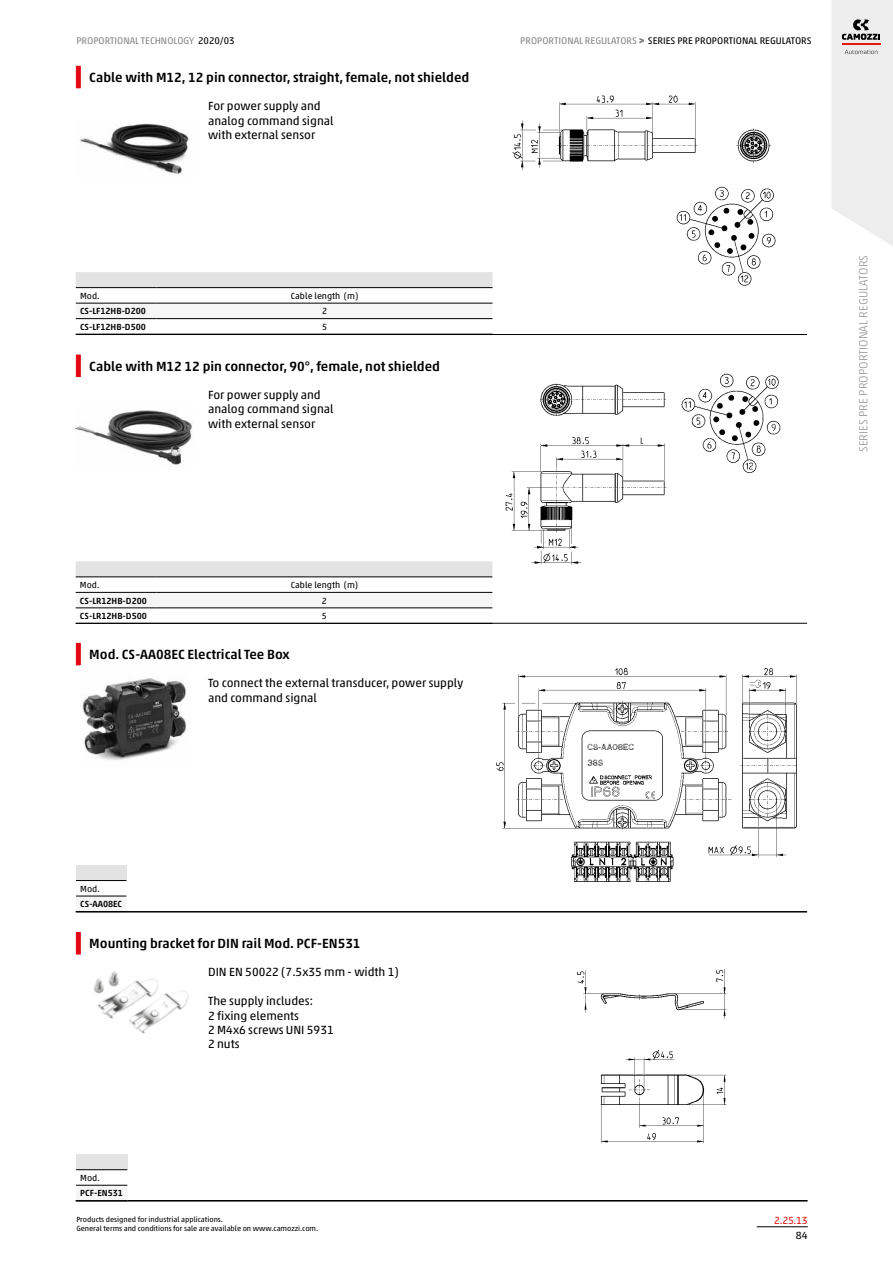
<style>
.page{position:relative;width:893px;height:1263px;background:#fff}
.page>*{position:absolute;margin:0;border:0;box-sizing:border-box;transform-origin:0 0}
.t1{font:500 13.5px "Akko W1 G";color:#000}
.t2{font:12px/14.4px "Akko W1 G";color:#000}
.t3{font:300 12px "Akko W1 G";color:#9d9d9c}
.t4{font:10.5px "Akko W1 G";color:#df1b12}
.t5{font:10.5px "Akko W1 G";color:#000}
.t6{font:9.75px "Akko W1 G";color:#000}
.t7{font:9.75px "Akko W1 G";color:#878787}
.t8{font:500 9px "Akko W1 G";color:#000}
.t9{font:9px "Akko W1 G";color:#000}
.t10{font:7.5px/9px "Akko W1 G";color:#000}
.s1{color:#000}
.s2{color:#878787}
.s3{font-size:9px;color:#878787}
</style>
<div class="page">
<svg style="left:832px;top:0;width:61px;height:246px;background:#e9e8e8"></svg>
<hr style="left:757px;top:1226px;width:51px;height:1px;background:#000">
<hr style="left:76px;top:1200px;width:732px;height:1px;background:#000">
<svg style="left:76px;top:561px;width:416px;height:16px;background:#dadada"></svg>
<svg style="left:76px;top:607px;width:416px;height:1px"></svg>
<hr style="left:76px;top:608px;width:80px;height:1px;background:#000">
<hr style="left:156px;top:608px;width:336px;height:1px;background:#000">
<hr style="left:76px;top:577px;width:80px;height:1px;background:#000">
<hr style="left:76px;top:592px;width:80px;height:1px;background:#000">
<hr style="left:156px;top:577px;width:336px;height:1px;background:#000">
<hr style="left:156px;top:592px;width:336px;height:1px;background:#000">
<img style="left:505px;top:373px;width:276px;height:192px">
<div style="left:76px;top:272px;width:416px;height:15px;background:#e3e3e3"></div>
<hr style="left:76px;top:318px;width:81px;height:1px;background:#000">
<hr style="left:157px;top:318px;width:335px;height:1px;background:#000">
<hr style="left:76px;top:287px;width:81px;height:1px;background:#000">
<hr style="left:76px;top:303px;width:81px;height:1px;background:#000">
<hr style="left:157px;top:287px;width:335px;height:1px;background:#000">
<hr style="left:157px;top:303px;width:335px;height:1px;background:#000">
<img style="left:512px;top:95px;width:264px;height:191px">
<svg style="left:76px;top:66px;width:5px;height:22px"></svg>
<hr style="left:76px;top:334px;width:731px;height:1px;background:#000">
<svg style="left:76px;top:355px;width:5px;height:22px"></svg>
<hr style="left:76px;top:623px;width:731px;height:1px;background:#000">
<hr style="left:76px;top:912px;width:731px;height:1px;background:#000">
<svg style="left:76px;top:932px;width:5px;height:22px"></svg>
<img style="left:80px;top:123px;width:109px;height:52px">
<img style="left:75px;top:410px;width:119px;height:55px">
<svg style="left:76px;top:643px;width:5px;height:22px"></svg>
<div style="left:76px;top:865px;width:50px;height:15px;background:#e3e3e3"></div>
<div style="left:76px;top:896px;width:50px;height:15px;background:#f6f6f6"></div>
<hr style="left:76px;top:880px;width:50px;height:1px;background:#000">
<hr style="left:76px;top:896px;width:50px;height:1px;background:#000">
<hr style="left:76px;top:911px;width:731px;height:1px;background:#000">
<img style="left:496px;top:667px;width:301px;height:215px">
<img style="left:82px;top:678px;width:104px;height:82px">
<div style="left:76px;top:1154px;width:51px;height:16px;background:#e3e3e3"></div>
<div style="left:76px;top:1185px;width:51px;height:16px;background:#f6f6f6"></div>
<hr style="left:76px;top:1169px;width:51px;height:1px;background:#000">
<hr style="left:76px;top:1185px;width:51px;height:1px;background:#000">
<hr style="left:76px;top:1200px;width:731px;height:1px;background:#000">
<img style="left:577px;top:968px;width:150px;height:176px">
<img style="left:94px;top:971px;width:94px;height:63px">
<p class="t7" style="left:76px;top:33px;width:160px">PROPORTIONAL TECHNOLOGY <span class="s1">2020/03</span></p>
<p class="t6" style="left:520px;top:33px;width:293px"><span class="s2">PROPORTIONAL REGULATORS</span> <span class="s3">&gt;</span> SERIES PRE PROPORTIONAL REGULATORS</p>
<p class="t1" style="left:89px;top:68px;width:382px">Cable with M12, 12 pin connector, straight, female, not shielded</p>
<p class="t2" style="left:208px;top:98px;width:127px">For power supply and analog command signal with external sensor</p>
<p class="t9" style="left:80px;top:289px;width:21px">Mod.</p>
<p class="t9" style="left:291px;top:289px;width:69px">Cable length (m)</p>
<p class="t8" style="left:80px;top:305px;width:68px">CS-LF12HB-D200</p>
<p class="t9" style="left:322px;top:305px;width:7px">2</p>
<p class="t8" style="left:80px;top:320px;width:68px">CS-LF12HB-D500</p>
<p class="t9" style="left:322px;top:320px;width:7px">5</p>
<p class="t1" style="left:89px;top:356px;width:352px">Cable with M12 12 pin connector, 90°, female, not shielded</p>
<p class="t2" style="left:208px;top:387px;width:127px">For power supply and analog command signal with external sensor</p>
<p class="t3" style="left:855px;top:452px;width:198px;rotate:-90deg">SERIES PRE PROPORTIONAL REGULATORS</p>
<p class="t9" style="left:80px;top:578px;width:21px">Mod.</p>
<p class="t9" style="left:291px;top:578px;width:69px">Cable length (m)</p>
<p class="t8" style="left:80px;top:594px;width:69px">CS-LR12HB-D200</p>
<p class="t9" style="left:322px;top:594px;width:7px">2</p>
<p class="t8" style="left:80px;top:609px;width:69px">CS-LR12HB-D500</p>
<p class="t9" style="left:322px;top:609px;width:7px">5</p>
<p class="t1" style="left:89px;top:645px;width:202px">Mod. CS-AA08EC Electrical Tee Box</p>
<p class="t2" style="left:208px;top:675px;width:257px">To connect the external transducer, power supply and command signal</p>
<p class="t9" style="left:80px;top:882px;width:21px">Mod.</p>
<p class="t8" style="left:80px;top:897px;width:43px">CS-AA08EC</p>
<p class="t1" style="left:89px;top:934px;width:273px">Mounting bracket for DIN rail Mod. PCF-EN531</p>
<p class="t2" style="left:208px;top:964px;width:192px">DIN EN 50022 (7.5x35 mm - width 1)</p>
<p class="t2" style="left:208px;top:993px;width:127px">The supply includes:<br>2 fixing elements<br>2 M4x6 screws UNI 5931<br>2 nuts</p>
<p class="t9" style="left:80px;top:1171px;width:21px">Mod.</p>
<p class="t8" style="left:80px;top:1187px;width:44px">PCF-EN531</p>
<p class="t10" style="left:76px;top:1214px;width:243px">Products designed for industrial applications.<br>General terms and conditions for sale are available on www.camozzi.com.</p>
<p class="t4" style="left:774px;top:1212px;width:35px">2.25.13</p>
<p class="t5" style="left:796px;top:1228px;width:13px">84</p>
</div>
